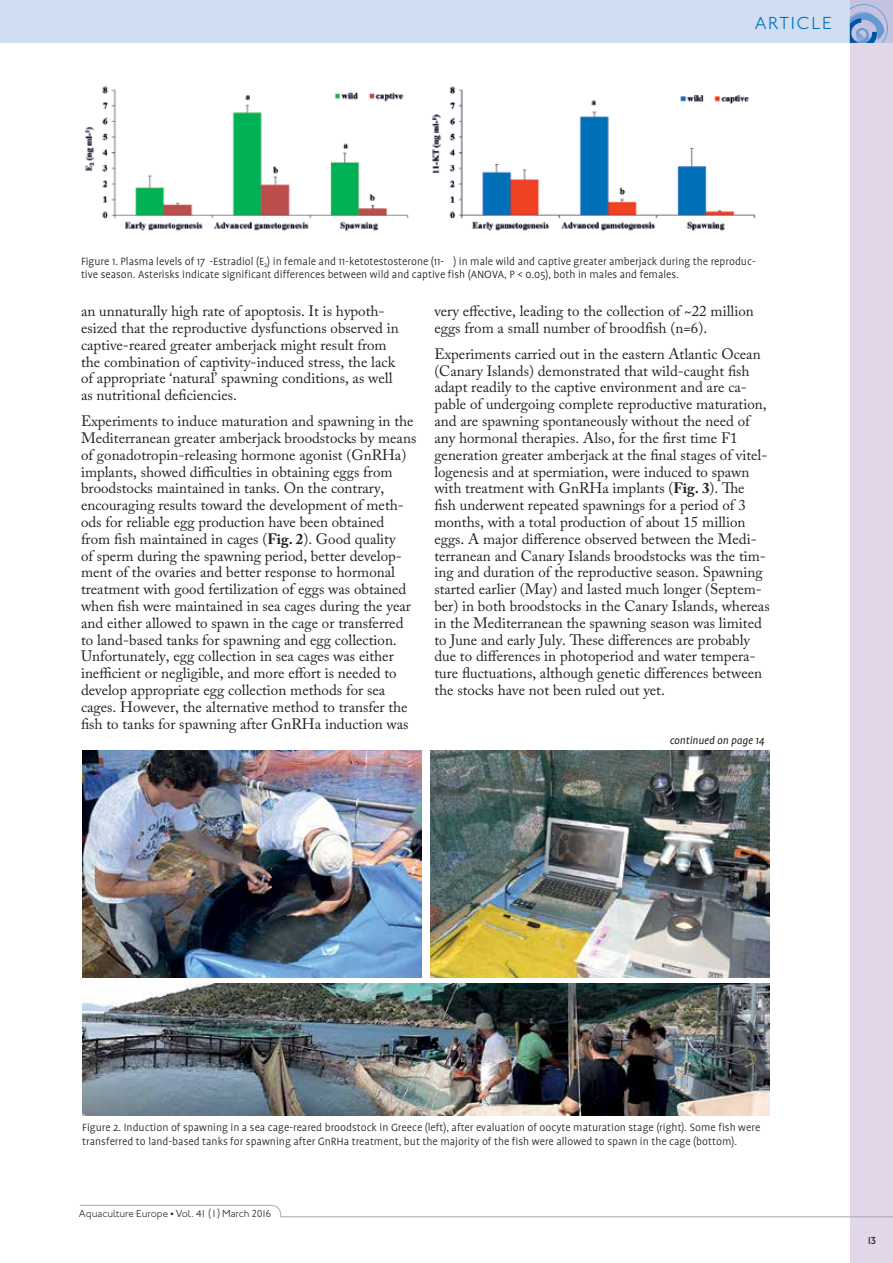
<style>
.page{position:relative;width:893px;height:1263px;background:#fff}
.page>*{position:absolute;margin:0;border:0;box-sizing:border-box;transform-origin:0 0}
.t1{font:300 18px "Johnston ITC";letter-spacing:.095em;color:#0072bc}
.t2{font:15px/16.8px "Adobe Caslon Pro";color:#231f20}
.t3{font:300 12px/13.5px "Profile";color:#231f20}
.t4{font:italic 12px "Profile";color:#231f20}
.t5{font:300 10.5px "Johnston ITC";letter-spacing:-.005em;color:#231f20}
.t6{font:500 10.5px "Johnston ITC";color:#231f20}
.s1{font-family:"Adobe Caslon Pro";font-weight:400;font-size:9px}
.s2{font-weight:700}
</style>
<div class="page">
<div style="left:0;top:0;width:893px;height:43px;background:#d1ddf1"></div>
<div style="left:850px;top:0;width:43px;height:1263px;background:#e2d7e9"></div>
<svg style="left:850px;top:4px;width:38px;height:39px"></svg>
<svg style="left:80px;top:1204px;width:813px;height:13px"></svg>
<img style="left:85px;top:86px;width:324px;height:145px">
<img style="left:432px;top:86px;width:324px;height:145px">
<img style="left:82px;top:983px;width:688px;height:132px">
<img style="left:82px;top:751px;width:339px;height:226px">
<img style="left:430px;top:751px;width:340px;height:226px">
<p class="t1" style="left:755px;top:13px;width:79px">ARTICLE</p>
<p class="t3" style="left:81px;top:254px;width:676px">Figure 1. Plasma levels of 17 -Estradiol (E<sub>2</sub>) in female and 11-ketotestosterone (11-<span class="s1">ΚΤ</span> ) in male wild and captive greater amberjack during the reproduc&shy;tive season. Asterisks indicate significant differences between wild and captive fish (ANOVA, P &lt; 0.05), both in males and females.</p>
<p class="t2" style="left:81px;top:303px;width:319px">an unnaturally high rate of apoptosis. It is hypoth&shy;esized that the reproductive dysfunctions observed in captive-reared greater amberjack might result from the combination of captivity-induced stress, the lack of appropriate ‘natural’ spawning conditions, as well as nutritional deficiencies.</p>
<p class="t2" style="left:81px;top:412px;width:337px">Experiments to induce maturation and spawning in the Mediterranean greater amberjack broodstocks by means of gonadotropin-releasing hormone agonist (GnRHa) implants, showed difficulties in obtaining eggs from broodstocks maintained in tanks. On the contrary, encouraging results toward the development of meth&shy;ods for reliable egg production have been obtained from fish maintained in cages (<span class="s2">Fig. 2</span>). Good quality<br>of sperm during the spawning period, better develop&shy;ment of the ovaries and better response to hormonal treatment with good fertilization of eggs was obtained when fish were maintained in sea cages during the year and either allowed to spawn in the cage or transferred to land-based tanks for spawning and egg collection.<br>Unfortunately, egg collection in sea cages was either inefficient or negligible, and more effort is needed to develop appropriate egg collection methods for sea cages. However, the alternative method to transfer the fish to tanks for spawning after GnRHa induction was</p>
<p class="t2" style="left:434px;top:303px;width:321px">very effective, leading to the collection of ~22 million eggs from a small number of broodfish (n=6).</p>
<p class="t2" style="left:434px;top:345px;width:337px">Experiments carried out in the eastern Atlantic Ocean (Canary Islands) demonstrated that wild-caught fish adapt readily to the captive environment and are ca&shy;pable of undergoing complete reproductive maturation, and are spawning spontaneously without the need of any hormonal therapies. Also, for the first time F1 generation greater amberjack at the final stages of vitel&shy;logenesis and at spermiation, were induced to spawn with treatment with GnRHa implants (<span class="s2">Fig. 3</span>). The fish underwent repeated spawnings for a period of 3 months, with a total production of about 15 million eggs. A major difference observed between the Medi&shy;terranean and Canary Islands broodstocks was the tim&shy;ing and duration of the reproductive season. Spawning started earlier (May) and lasted much longer (Septem&shy;ber) in both broodstocks in the Canary Islands, whereas in the Mediterranean the spawning season was limited to June and early July. These differences are probably due to differences in photoperiod and water tempera&shy;ture fluctuations, although genetic differences between the stocks have not been ruled out yet.</p>
<p class="t4" style="left:670px;top:734px;width:96px">continued on page 14</p>
<p class="t3" style="left:82px;top:1121px;width:680px">Figure 2. Induction of spawning in a sea cage-reared broodstock in Greece (left), after evaluation of oocyte maturation stage (right). Some fish were transferred to land-based tanks for spawning after GnRHa treatment, but the majority of the fish were allowed to spawn in the cage (bottom).</p>
<p class="t5" style="left:79px;top:1207px;width:194px">Aquaculture Europe • Vol. 41 (1) March 2016</p>
<p class="t6" style="left:867px;top:1234px;width:11px">13</p>
</div>
